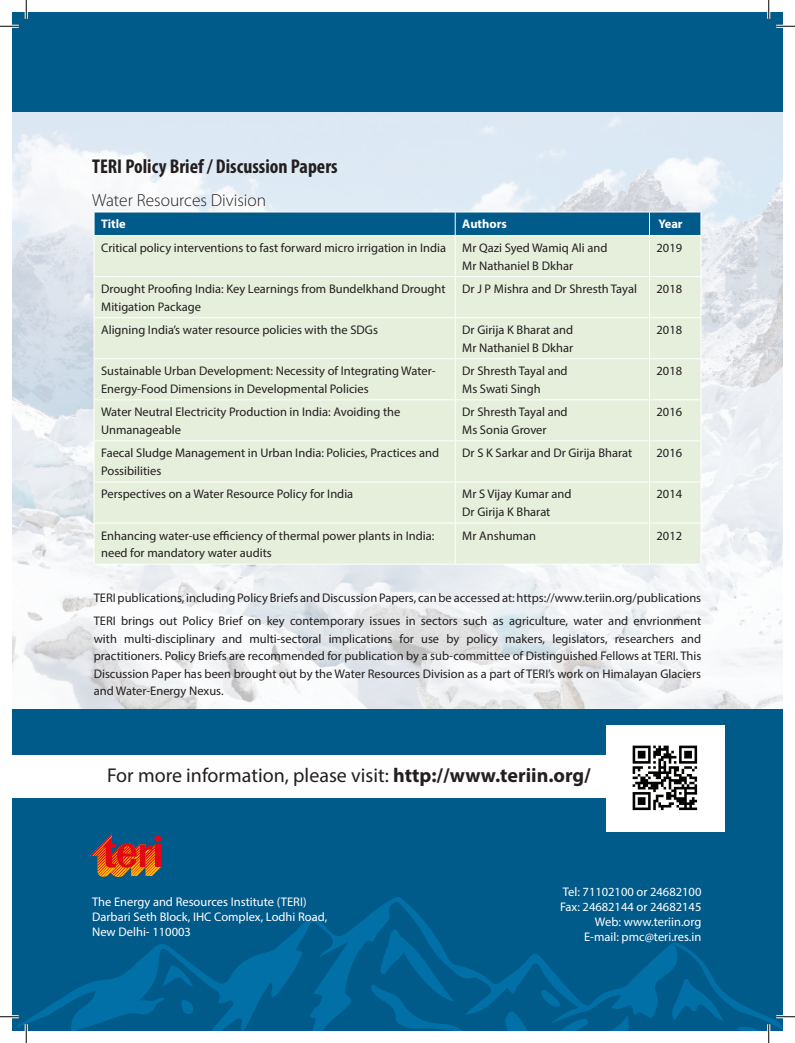
<style>
.page{position:relative;width:795px;height:1043px;background:#fff}
.page>*{position:absolute;margin:0;border:0;box-sizing:border-box;transform-origin:0 0}
.t1{font:20px "Myriad Pro";color:#231f20}
.t2{font:700 condensed 20px "Myriad Pro";color:#231f20}
.t3{font:300 17.5px "Myriad Pro";color:#231f20}
.t4{font:12.5px/17.5px "Myriad Pro";color:#231f20}
.t5{font:12.5px/15px "Myriad Pro";color:#fff}
.t6{font:700 12.5px "Myriad Pro";color:#fff}
.s1{font-weight:700}
</style>
<div class="page">
<img style="left:12px;top:112px;width:770px;height:597px">
<div style="left:12px;top:12px;width:771px;height:100px;background:#005a8a"></div>
<div style="left:95px;top:236px;width:606px;height:328px;background:#e6eedc"></div>
<hr style="left:94px;top:235px;width:361px;height:1px;background:#fff">
<hr style="left:94px;top:236px;width:1px;height:40px;background:#fff">
<hr style="left:94px;top:276px;width:361px;height:1px;background:#fff">
<hr style="left:94px;top:277px;width:1px;height:40px;background:#fff">
<hr style="left:455px;top:235px;width:195px;height:1px;background:#fff">
<hr style="left:455px;top:236px;width:1px;height:40px;background:#fff">
<hr style="left:455px;top:276px;width:195px;height:1px;background:#fff">
<hr style="left:455px;top:277px;width:1px;height:40px;background:#fff">
<hr style="left:649px;top:235px;width:52px;height:1px;background:#fff">
<hr style="left:649px;top:236px;width:1px;height:40px;background:#fff">
<hr style="left:701px;top:236px;width:1px;height:40px;background:#fff">
<hr style="left:649px;top:276px;width:52px;height:1px;background:#fff">
<hr style="left:649px;top:277px;width:1px;height:40px;background:#fff">
<hr style="left:701px;top:277px;width:1px;height:40px;background:#fff">
<hr style="left:94px;top:317px;width:361px;height:1px;background:#fff">
<hr style="left:94px;top:318px;width:1px;height:40px;background:#fff">
<hr style="left:94px;top:358px;width:361px;height:1px;background:#fff">
<hr style="left:94px;top:359px;width:1px;height:40px;background:#fff">
<hr style="left:94px;top:399px;width:361px;height:1px;background:#fff">
<hr style="left:94px;top:400px;width:1px;height:40px;background:#fff">
<hr style="left:94px;top:440px;width:361px;height:1px;background:#fff">
<hr style="left:94px;top:441px;width:1px;height:40px;background:#fff">
<hr style="left:94px;top:481px;width:361px;height:1px;background:#fff">
<hr style="left:94px;top:482px;width:1px;height:40px;background:#fff">
<hr style="left:94px;top:522px;width:361px;height:1px;background:#fff">
<hr style="left:94px;top:523px;width:1px;height:41px;background:#fff">
<hr style="left:94px;top:564px;width:361px;height:1px;background:#fff">
<hr style="left:455px;top:317px;width:195px;height:1px;background:#fff">
<hr style="left:455px;top:318px;width:1px;height:40px;background:#fff">
<hr style="left:455px;top:358px;width:195px;height:1px;background:#fff">
<hr style="left:455px;top:359px;width:1px;height:40px;background:#fff">
<hr style="left:455px;top:399px;width:195px;height:1px;background:#fff">
<hr style="left:455px;top:400px;width:1px;height:40px;background:#fff">
<hr style="left:455px;top:440px;width:195px;height:1px;background:#fff">
<hr style="left:455px;top:441px;width:1px;height:40px;background:#fff">
<hr style="left:455px;top:481px;width:195px;height:1px;background:#fff">
<hr style="left:455px;top:482px;width:1px;height:40px;background:#fff">
<hr style="left:455px;top:522px;width:195px;height:1px;background:#fff">
<hr style="left:455px;top:523px;width:1px;height:41px;background:#fff">
<hr style="left:455px;top:564px;width:195px;height:1px;background:#fff">
<hr style="left:649px;top:317px;width:52px;height:1px;background:#fff">
<hr style="left:649px;top:318px;width:1px;height:40px;background:#fff">
<hr style="left:701px;top:318px;width:1px;height:40px;background:#fff">
<hr style="left:649px;top:358px;width:52px;height:1px;background:#fff">
<hr style="left:649px;top:359px;width:1px;height:40px;background:#fff">
<hr style="left:701px;top:359px;width:1px;height:40px;background:#fff">
<hr style="left:649px;top:399px;width:52px;height:1px;background:#fff">
<hr style="left:649px;top:400px;width:1px;height:40px;background:#fff">
<hr style="left:701px;top:400px;width:1px;height:40px;background:#fff">
<hr style="left:649px;top:440px;width:52px;height:1px;background:#fff">
<hr style="left:649px;top:441px;width:1px;height:40px;background:#fff">
<hr style="left:701px;top:441px;width:1px;height:40px;background:#fff">
<hr style="left:649px;top:481px;width:52px;height:1px;background:#fff">
<hr style="left:649px;top:482px;width:1px;height:40px;background:#fff">
<hr style="left:701px;top:482px;width:1px;height:40px;background:#fff">
<hr style="left:649px;top:522px;width:52px;height:1px;background:#fff">
<hr style="left:649px;top:523px;width:1px;height:41px;background:#fff">
<hr style="left:701px;top:523px;width:1px;height:41px;background:#fff">
<hr style="left:649px;top:564px;width:52px;height:1px;background:#fff">
<div style="left:94px;top:212px;width:608px;height:23px;background:#005a8a"></div>
<div style="left:12px;top:709px;width:770px;height:321px;background:#005a8a"></div>
<div style="left:12px;top:754px;width:595px;height:43px;background:#fff"></div>
<div style="left:606px;top:725px;width:118px;height:106px;background:#fff"></div>
<img style="left:632px;top:745px;width:66px;height:66px">
<svg style="left:90px;top:833px;width:71px;height:44px"></svg>
<svg style="left:12px;top:897px;width:771px;height:133px"></svg>
<hr style="left:0;top:25px;width:19px;height:3px;background:#fff">
<hr style="left:776px;top:25px;width:19px;height:3px;background:#fff">
<hr style="left:0;top:1015px;width:19px;height:3px;background:#fff">
<hr style="left:776px;top:1015px;width:19px;height:3px;background:#fff">
<hr style="left:25px;top:0;width:3px;height:19px;background:#fff">
<hr style="left:25px;top:1024px;width:3px;height:18px;background:#fff">
<hr style="left:767px;top:0;width:3px;height:19px;background:#fff">
<hr style="left:767px;top:1024px;width:3px;height:18px;background:#fff">
<svg style="left:0;top:26px;width:19px;height:1px"></svg>
<svg style="left:776px;top:26px;width:19px;height:1px"></svg>
<svg style="left:0;top:1016px;width:19px;height:1px"></svg>
<svg style="left:776px;top:1016px;width:19px;height:1px"></svg>
<svg style="left:26px;top:0;width:1px;height:19px"></svg>
<svg style="left:26px;top:1024px;width:1px;height:18px"></svg>
<svg style="left:768px;top:0;width:1px;height:19px"></svg>
<svg style="left:768px;top:1024px;width:1px;height:18px"></svg>
<h1 class="t2" style="left:92px;top:154px;width:247px">TERI Policy Brief / Discussion Papers</h1>
<h2 class="t3" style="left:92px;top:190px;width:176px">Water Resources Division</h2>
<p class="t6" style="left:101px;top:216px;width:26px">Title</p>
<p class="t6" style="left:462px;top:216px;width:46px">Authors</p>
<p class="t6" style="left:659px;top:216px;width:26px">Year</p>
<p class="t4" style="left:101px;top:239px;width:346px">Critical policy interventions to fast forward micro irrigation in India</p>
<p class="t4" style="left:462px;top:239px;width:147px">Mr Qazi Syed Wamiq Ali and<br>Mr Nathaniel B Dkhar</p>
<p class="t4" style="left:657px;top:239px;width:27px">2019</p>
<p class="t4" style="left:101px;top:280px;width:346px">Drought Proofing India: Key Learnings from Bundelkhand Drought<br>Mitigation Package</p>
<p class="t4" style="left:462px;top:280px;width:176px">Dr J P Mishra and Dr Shresth Tayal</p>
<p class="t4" style="left:657px;top:280px;width:27px">2018</p>
<p class="t4" style="left:101px;top:321px;width:278px">Aligning India’s water resource policies with the SDGs</p>
<p class="t4" style="left:462px;top:321px;width:112px">Dr Girija K Bharat and<br>Mr Nathaniel B Dkhar</p>
<p class="t4" style="left:657px;top:321px;width:27px">2018</p>
<p class="t4" style="left:101px;top:362px;width:336px">Sustainable Urban Development: Necessity of Integrating Water-<br>Energy-Food Dimensions in Developmental Policies</p>
<p class="t4" style="left:462px;top:362px;width:107px">Dr Shresth Tayal and<br>Ms Swati Singh</p>
<p class="t4" style="left:657px;top:362px;width:27px">2018</p>
<p class="t4" style="left:101px;top:403px;width:301px">Water Neutral Electricity Production in India: Avoiding the<br>Unmanageable</p>
<p class="t4" style="left:462px;top:403px;width:107px">Dr Shresth Tayal and<br>Ms Sonia Grover</p>
<p class="t4" style="left:657px;top:403px;width:27px">2016</p>
<p class="t4" style="left:101px;top:444px;width:340px">Faecal Sludge Management in Urban India: Policies, Practices and<br>Possibilities</p>
<p class="t4" style="left:462px;top:444px;width:171px">Dr S K Sarkar and Dr Girija Bharat</p>
<p class="t4" style="left:657px;top:444px;width:27px">2016</p>
<p class="t4" style="left:101px;top:485px;width:254px">Perspectives on a Water Resource Policy for India</p>
<p class="t4" style="left:462px;top:485px;width:111px">Mr S Vijay Kumar and<br>Dr Girija K Bharat</p>
<p class="t4" style="left:657px;top:485px;width:27px">2014</p>
<p class="t4" style="left:101px;top:526px;width:335px">Enhancing water-use efficiency of thermal power plants in India: need for mandatory water audits</p>
<p class="t4" style="left:462px;top:526px;width:75px">Mr Anshuman</p>
<p class="t4" style="left:657px;top:526px;width:27px">2012</p>
<p class="t4" style="left:94px;top:588px;width:609px">TERI publications, including Policy Briefs and Discussion Papers, can be accessed at: https://www.teriin.org/publications</p>
<p class="t4" style="left:94px;top:612px;width:609px;text-align:justify">TERI brings out Policy Brief on key contemporary issues in sectors such as agriculture, water and envrionment with multi-disciplinary and multi-sectoral implications for use by policy makers, legislators, researchers and practitioners. Policy Briefs are recommended for publication by a sub-committee of Distinguished Fellows at TERI. This Discussion Paper has been brought out by the Water Resources Division as a part of TERI’s work on Himalayan Glaciers and Water-Energy Nexus.</p>
<h1 class="t1" style="left:107px;top:763px;width:485px">For more information, please visit: <span class="s1">http://www.teriin.org/</span></h1>
<p class="t5" style="left:92px;top:894px;width:237px">The Energy and Resources Institute (TERI)<br>Darbari Seth Block, IHC Complex, Lodhi Road,<br>New Delhi- 110003</p>
<p class="t5" style="left:560px;top:884px;width:143px;text-align:right">Tel: 71102100 or 24682100<br>Fax: 24682144 or 24682145<br>Web: www.teriin.org<br>E-mail: pmc@teri.res.in</p>
</div>
